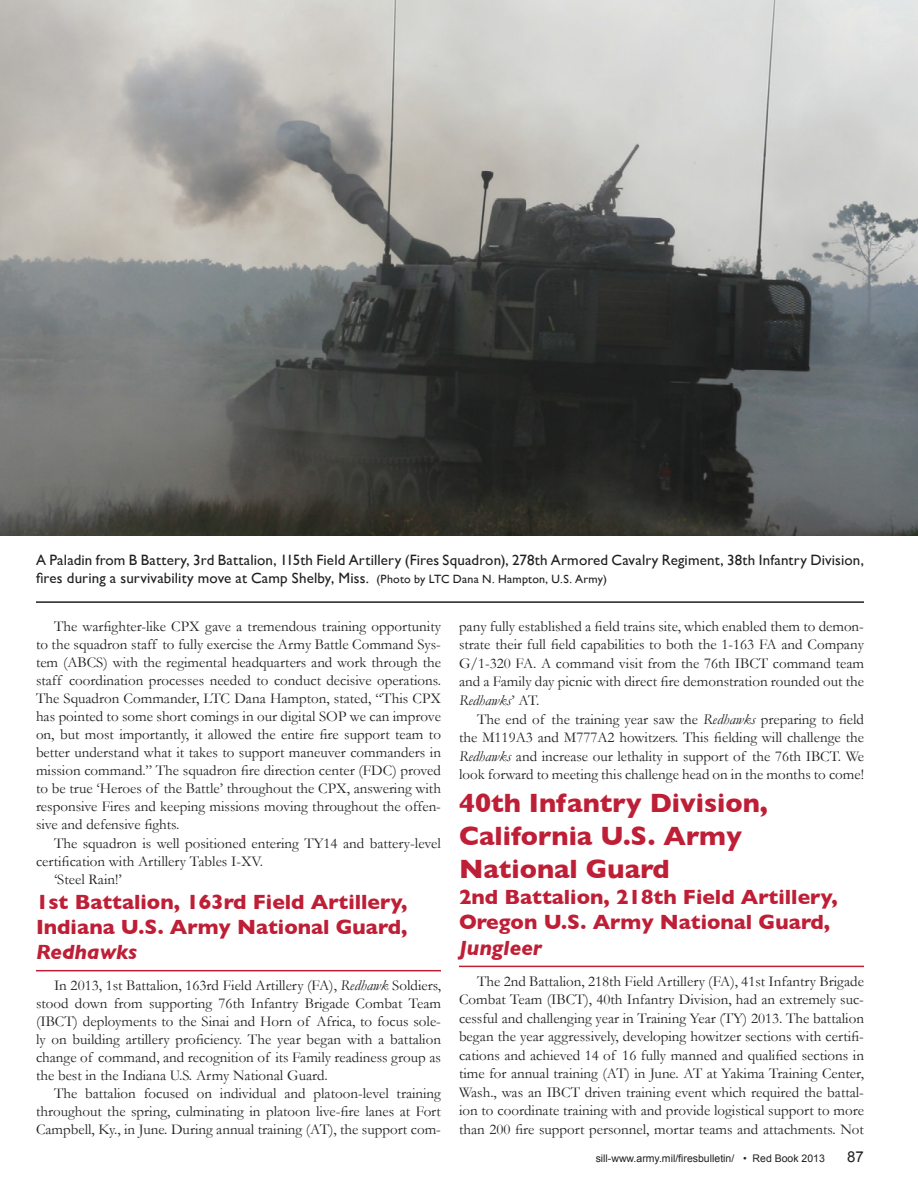
<style>
.page{position:relative;width:918px;height:1188px;background:#fff}
.page>*{position:absolute;margin:0;border:0;box-sizing:border-box;transform-origin:0 0}
.Unit_Titles_Level_1{font:700 27px/33px "Gill Sans";color:#be1f36}
.Unit_Titles_Level_2{font:700 21px/25.2px "Gill Sans";color:#be1f36;text-align:justify}
.Body_Text{font:15px/18px "Garamond";color:#231f20;text-align:justify}
.Caption_Below{font:15px/18px "Gill Sans";letter-spacing:.01em;color:#231f20}
.t1{font:15px "Arial";color:#231f20}
.t2{font:10.5px "Arial";color:#231f20}
.s1{font-size:12px}
.s2{font-style:italic}
</style>
<div class="page">
<hr style="left:36px;top:970px;width:405px;height:1px;background:#be1f36">
<hr style="left:459px;top:966px;width:405px;height:1px;background:#be1f36">
<img style="left:0;top:0;width:918px;height:536px">
<hr style="left:36px;top:601px;width:828px;height:2px;background:#231f20">
<p class="Caption_Below" style="left:36px;top:551px;width:829px">A Paladin from B Battery, 3rd Battalion, 115th Field Artillery (Fires Squadron), 278th Armored Cavalry Regiment, 38th Infantry Division, fires during a survivability move at Camp Shelby, Miss. <span class="s1">(Photo by LTC Dana N. Hampton, U.S. Army)</span></p>
<p class="Body_Text" style="left:36px;top:617px;width:407px;text-indent:18px">The warfighter-like CPX gave a tremendous training opportunity to the squadron staff to fully exercise the Army Battle Command Sys&shy;tem (ABCS) with the regimental headquarters and work through the staff coordination processes needed to conduct decisive operations.<br>The Squadron Commander, LTC Dana Hampton, stated, “This CPX has pointed to some short comings in our digital SOP we can improve on, but most importantly, it allowed the entire fire support team to better understand what it takes to support maneuver commanders in mission command.” The squadron fire direction center (FDC) proved to be true ‘Heroes of the Battle’ throughout the CPX, answering with responsive Fires and keeping missions moving throughout the offen&shy;sive and defensive fights.</p>
<p class="Body_Text" style="left:36px;top:834px;width:407px;text-indent:18px">The squadron is well positioned entering TY14 and battery-level certification with Artillery Tables I-XV.</p>
<p class="Body_Text" style="left:54px;top:870px;width:69px">‘Steel Rain!’</p>
<p class="Unit_Titles_Level_2" style="left:36px;top:889px;width:373px">1st Battalion, 163rd Field Artillery, Indiana U.S. Army National Guard, <span class="s2">Redhawks</span></p>
<p class="Body_Text" style="left:36px;top:976px;width:407px;text-indent:18px">In 2013, 1st Battalion, 163rd Field Artillery (FA), <span class="s2">Redhawk</span> Soldiers, stood down from supporting 76th Infantry Brigade Combat Team (IBCT) deployments to the Sinai and Horn of Africa, to focus sole&shy;ly on building artillery proficiency. The year began with a battalion change of command, and recognition of its Family readiness group as the best in the Indiana U.S. Army National Guard.</p>
<p class="Body_Text" style="left:36px;top:1084px;width:407px;text-indent:18px">The battalion focused on individual and platoon-level training throughout the spring, culminating in platoon live-fire lanes at Fort Campbell, Ky., in June. During annual training (AT), the support com-</p>
<p class="Body_Text" style="left:459px;top:617px;width:407px;line-height:18.6px">pany fully established a field trains site, which enabled them to demon&shy;strate their full field capabilities to both the 1-163 FA and Company G/1-320 FA. A command visit from the 76th IBCT command team and a Family day picnic with direct fire demonstration rounded out the <span class="s2">Redhawks</span>’ AT.</p>
<p class="Body_Text" style="left:459px;top:709px;width:407px;line-height:18.6px;text-indent:18px">The end of the training year saw the <span class="s2">Redhawks</span> preparing to field the M119A3 and M777A2 howitzers. This fielding will challenge the <span class="s2">Redhawks</span> and increase our lethality in support of the 76th IBCT. We look forward to meeting this challenge head on in the months to come!</p>
<p class="Unit_Titles_Level_1" style="left:459px;top:786px;width:311px">40th Infantry Division,<br>California U.S. Army<br>National Guard</p>
<p class="Unit_Titles_Level_2" style="left:459px;top:883px;width:380px;line-height:25.8px;text-align:left">2nd Battalion, 218th Field Artillery,<br>Oregon U.S. Army National Guard,<br><span class="s2">Jungleer</span></p>
<p class="Body_Text" style="left:459px;top:972px;width:407px;line-height:18.6px;text-indent:18px">The 2nd Battalion, 218th Field Artillery (FA), 41st Infantry Brigade Combat Team (IBCT), 40th Infantry Division, had an extremely suc&shy;cessful and challenging year in Training Year (TY) 2013. The battalion began the year aggressively, developing howitzer sections with certifi&shy;cations and achieved 14 of 16 fully manned and qualified sections in time for annual training (AT) in June. AT at Yakima Training Center, Wash., was an IBCT driven training event which required the battal&shy;ion to coordinate training with and provide logistical support to more than 200 fire support personnel, mortar teams and attachments. Not</p>
<p class="t2" style="left:596px;top:1152px;width:231px">sill-www.army.mil/firesbulletin/ • Red Book 2013</p>
<p class="t1" style="left:847px;top:1147px;width:18px">87</p>
</div>
